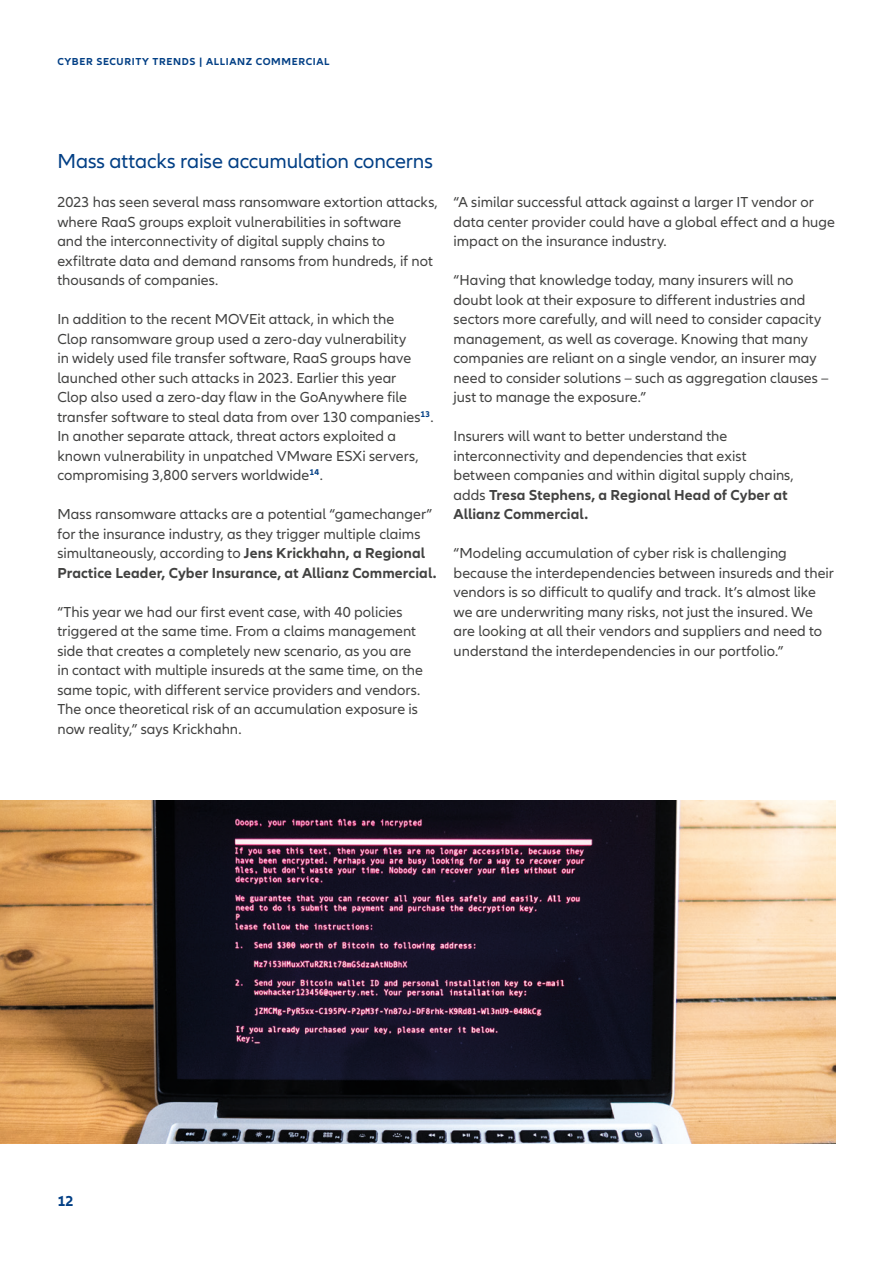
<style>
.page{position:relative;width:893px;height:1263px;background:#fff}
.page>*{position:absolute;margin:0;border:0;box-sizing:border-box;transform-origin:0 0}
.Subhead__PROPER_ONE{font:21px "Allianz Neo";letter-spacing:-.005em;color:#023f85}
.Copy_10_13pt{font:15px/19.5px "Allianz Neo";color:#424241}
.t1{font:700 15px "Allianz Neo";color:#023f85}
.t2{font:700 10.5px "Allianz Neo";letter-spacing:.06em;color:#023f85}
.s1{font-weight:700}
</style>
<div class="page">
<img style="left:0;top:801px;width:836px;height:342px">
<p class="t2" style="left:57px;top:56px;width:274px">CYBER SECURITY TRENDS | ALLIANZ COMMERCIAL</p>
<p class="Subhead__PROPER_ONE" style="left:57px;top:149px;width:377px">Mass attacks raise accumulation concerns</p>
<p class="Copy_10_13pt" style="left:57px;top:193px;width:382px">2023 has seen several mass ransomware extortion attacks, where RaaS groups exploit vulnerabilities in software<br>and the interconnectivity of digital supply chains to exfiltrate data and demand ransoms from hundreds, if not thousands of companies.</p>
<p class="Copy_10_13pt" style="left:57px;top:310px;width:378px">In addition to the recent MOVEit attack, in which the<br>Clop ransomware group used a zero-day vulnerability<br>in widely used file transfer software, RaaS groups have launched other such attacks in 2023. Earlier this year<br>Clop also used a zero-day flaw in the GoAnywhere file transfer software to steal data from over 130 companies<sup>13</sup>.<br>In another separate attack, threat actors exploited a known vulnerability in unpatched VMware ESXi servers, compromising 3,800 servers worldwide<sup>14</sup>.</p>
<p class="Copy_10_13pt" style="left:57px;top:505px;width:381px">Mass ransomware attacks are a potential “gamechanger” for the insurance industry, as they trigger multiple claims simultaneously, according to <span class="s1">Jens Krickhahn, a Regional Practice Leader, Cyber Insurance, at Allianz Commercial.</span></p>
<p class="Copy_10_13pt" style="left:57px;top:602px;width:367px">“This year we had our first event case, with 40 policies triggered at the same time. From a claims management side that creates a completely new scenario, as you are in contact with multiple insureds at the same time, on the same topic, with different service providers and vendors.<br>The once theoretical risk of an accumulation exposure is now reality,” says Krickhahn.</p>
<p class="Copy_10_13pt" style="left:454px;top:193px;width:383px">“A similar successful attack against a larger IT vendor or data center provider could have a global effect and a huge impact on the insurance industry.</p>
<p class="Copy_10_13pt" style="left:454px;top:271px;width:377px">“Having that knowledge today, many insurers will no doubt look at their exposure to different industries and sectors more carefully, and will need to consider capacity management, as well as coverage. Knowing that many companies are reliant on a single vendor, an insurer may need to consider solutions – such as aggregation clauses – just to manage the exposure.”</p>
<p class="Copy_10_13pt" style="left:454px;top:427px;width:342px">Insurers will want to better understand the interconnectivity and dependencies that exist between companies and within digital supply chains, adds <span class="s1">Tresa Stephens, a Regional Head of Cyber at Allianz Commercial.</span></p>
<p class="Copy_10_13pt" style="left:454px;top:544px;width:382px">“Modeling accumulation of cyber risk is challenging because the interdependencies between insureds and their vendors is so difficult to qualify and track. It’s almost like we are underwriting many risks, not just the insured. We are looking at all their vendors and suppliers and need to understand the interdependencies in our portfolio.”</p>
<p class="t1" style="left:57px;top:1192px;width:18px">12</p>
</div>
